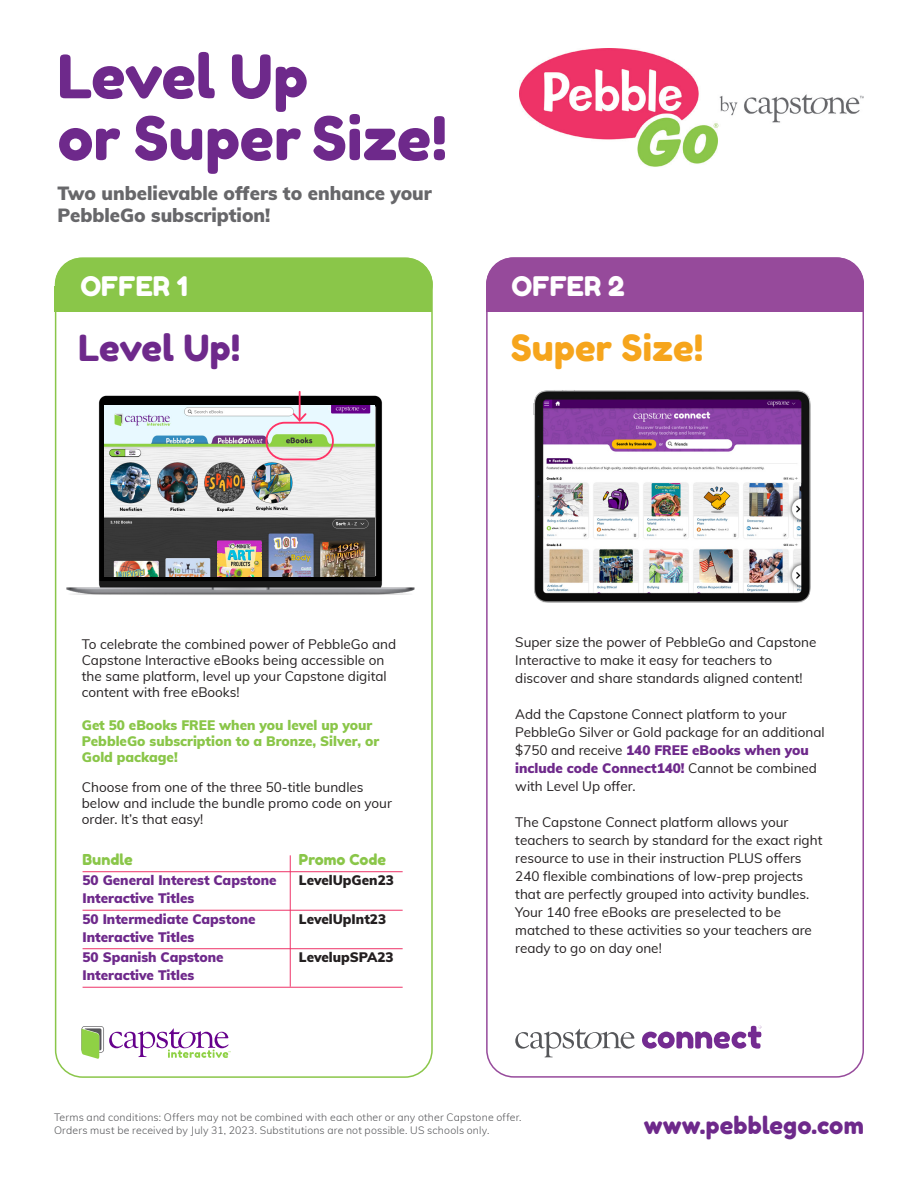
<style>
.page{position:relative;width:918px;height:1188px;background:#fff}
.page>*{position:absolute;margin:0;border:0;box-sizing:border-box;transform-origin:0 0}
.t1{font:59.85px/61.9px "Fredoka One";color:#6e298b}
.t2{font:36px "Fredoka One";letter-spacing:.005em;color:#f6a51c}
.t3{font:36px "Fredoka One";letter-spacing:-.01em;color:#6e298b}
.t4{font:27px "Fredoka One";color:#fff}
.t5{font:23.7px "Fredoka One";letter-spacing:.005em;color:#6e298b}
.t6{font:900 18.75px/22.5px "Muli";color:#67676a}
.t7{font:15px "Fredoka One";color:#8ac649}
.t8{font:13.5px/18px "Muli";color:#231f20}
.t9{font:900 13.5px/18px "Muli";color:#6e298b}
.t10{font:900 13.5px/16.2px "Muli";color:#8ac649}
.t11{font:900 13.5px "Muli";color:#231f20}
.t12{font:300 10.5px/12.6px "Muli";letter-spacing:.02em;color:#555659}
.s1{font-weight:900;color:#6e298b}
</style>
<div class="page">
<div style="left:486px;top:286px;width:377px;height:26px;background:#964a9b"></div>
<div style="left:486px;top:257px;width:378px;height:54px;background:#964a9b;border-radius:27px"></div>
<div style="left:55px;top:286px;width:377px;height:26px;background:#8ac649"></div>
<div style="left:55px;top:258px;width:378px;height:53px;background:#8ac649;border-radius:27px"></div>
<img style="left:520px;top:49px;width:344px;height:118px">
<img style="left:533px;top:390px;width:278px;height:213px">
<img style="left:56px;top:389px;width:359px;height:220px">
<img style="left:105px;top:405px;width:270px;height:171px">
<hr style="left:299px;top:392px;width:2px;height:28px;background:#f36">
<svg style="left:291px;top:411px;width:17px;height:11px"></svg>
<div style="left:265px;top:422px;width:69px;height:38px;border:2px solid #f36;border-radius:18px"></div>
<svg style="left:81px;top:1026px;width:150px;height:33px"></svg>
<svg style="left:515px;top:1029px;width:120px;height:28px"></svg>
<svg style="left:642px;top:1026px;width:119px;height:23px"></svg>
<hr style="left:83px;top:871px;width:216px;height:1px;background:#ee3368">
<hr style="left:299px;top:871px;width:104px;height:1px;background:#ee3368">
<hr style="left:83px;top:910px;width:216px;height:1px;background:#ee3368">
<hr style="left:299px;top:910px;width:104px;height:1px;background:#ee3368">
<hr style="left:83px;top:948px;width:216px;height:1px;background:#ee3368">
<hr style="left:299px;top:948px;width:104px;height:1px;background:#ee3368">
<hr style="left:83px;top:987px;width:216px;height:1px;background:#ee3368">
<hr style="left:299px;top:987px;width:104px;height:1px;background:#ee3368">
<hr style="left:290px;top:855px;width:1px;height:132px;background:#ee3368">
<p class="t1" style="left:58px;top:45px;width:391px">Level Up<br>or Super Size!</p>
<p class="t6" style="left:58px;top:181px;width:376px">Two unbelievable offers to enhance your<br>PebbleGo subscription!</p>
<p class="t4" style="left:80px;top:270px;width:109px">OFFER 1</p>
<p class="t4" style="left:512px;top:269px;width:114px">OFFER 2</p>
<p class="t3" style="left:79px;top:326px;width:163px">Level Up!</p>
<p class="t2" style="left:511px;top:326px;width:194px">Super Size!</p>
<p class="t8" style="left:82px;top:635px;width:316px;line-height:16.2px">To celebrate the combined power of PebbleGo and Capstone Interactive eBooks being accessible on the same platform, level up your Capstone digital content with free eBooks!</p>
<p class="t10" style="left:82px;top:716px;width:299px">Get 50 eBooks FREE when you level up your<br>PebbleGo subscription to a Bronze, Silver, or<br>Gold package!</p>
<p class="t8" style="left:82px;top:778px;width:312px;line-height:16.2px">Choose from one of the three 50-title bundles below and include the bundle promo code on your order. It’s that easy!</p>
<p class="t7" style="left:83px;top:850px;width:52px">Bundle</p>
<p class="t7" style="left:299px;top:850px;width:89px">Promo Code</p>
<p class="t9" style="left:83px;top:871px;width:196px">50 General Interest Capstone<br>Interactive Titles</p>
<p class="t11" style="left:299px;top:871px;width:96px">LevelUpGen23</p>
<p class="t9" style="left:83px;top:909px;width:175px">50 Intermediate Capstone<br>Interactive Titles</p>
<p class="t11" style="left:299px;top:909px;width:89px">LevelUpInt23</p>
<p class="t9" style="left:83px;top:948px;width:143px">50 Spanish Capstone<br>Interactive Titles</p>
<p class="t11" style="left:299px;top:948px;width:96px">LevelupSPA23</p>
<p class="t8" style="left:515px;top:633px;width:303px">Super size the power of PebbleGo and Capstone<br>Interactive to make it easy for teachers to discover and share standards aligned content!</p>
<p class="t8" style="left:515px;top:705px;width:311px">Add the Capstone Connect platform to your PebbleGo Silver or Gold package for an additional $750 and receive <span class="s1">140 FREE eBooks when you include code Connect140!</span> Cannot be combined with Level Up offer.</p>
<p class="t8" style="left:515px;top:813px;width:309px">The Capstone Connect platform allows your teachers to search by standard for the exact right resource to use in their instruction PLUS offers 240 flexible combinations of low-prep projects that are perfectly grouped into activity bundles.<br>Your 140 free eBooks are preselected to be matched to these activities so your teachers are ready to go on day one!</p>
<p class="t12" style="left:54px;top:1111px;width:469px">Terms and conditions: Offers may not be combined with each other or any other Capstone offer.<br>Orders must be received by July 31, 2023. Substitutions are not possible. US schools only.</p>
<p class="t5" style="left:644px;top:1111px;width:222px">www.pebblego.com</p>
</div>
